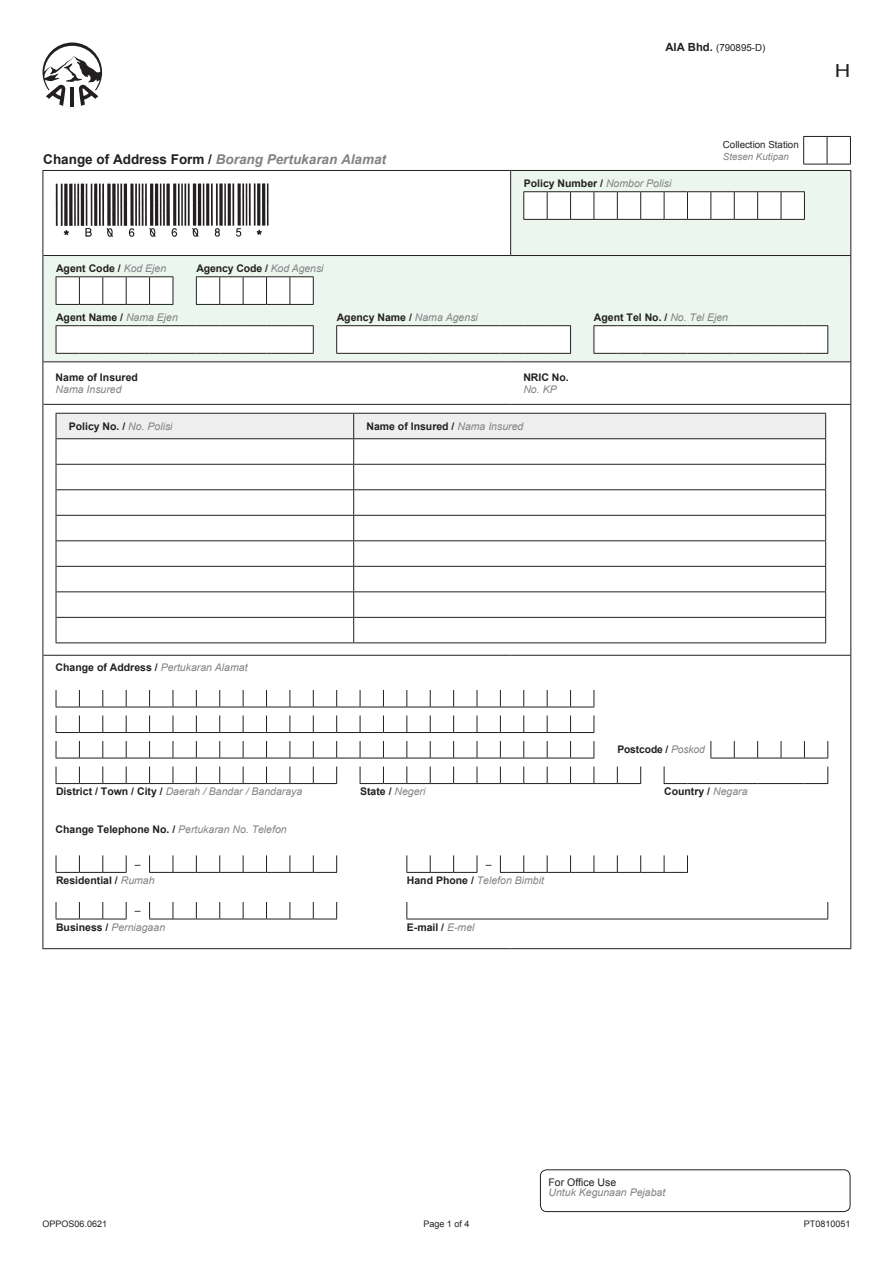
<style>
.page{position:relative;width:893px;height:1263px;background:#fff}
.page>*{position:absolute;margin:0;border:0;box-sizing:border-box;transform-origin:0 0}
.t1{font:18px "Arial";color:#231f20;scale:1.2 1}
.t2{font:italic 700 13.5px "Arial";color:#808285}
.t3{font:700 10.5px "Arial";color:#231f20}
.t4{font:italic 10.5px/16.6px "Arial";color:#808285}
.t5{font:10.5px "Arial";color:#231f20}
.t6{font:9.75px "Arial";color:#231f20}
.t7{font:italic 9.75px "Arial";color:#808285}
.t8{font:9px "Arial";color:#231f20}
.s1{font-style:normal;color:#231f20}
.s2{font-weight:700;font-size:11.25px}
.s3{font-weight:400;font-style:italic;color:#808285}
.s4{font-weight:700;font-style:normal;color:#231f20}
</style>
<div class="page">
<svg style="left:43px;top:43px;width:59px;height:63px"></svg>
<svg style="left:44px;top:171px;width:806px;height:190px;fill:#ebf6ee"></svg>
<hr style="left:510px;top:171px;width:1px;height:84px;background:#231f20">
<hr style="left:850px;top:256px;width:1px;height:105px;background:#231f20">
<hr style="left:43px;top:255px;width:1px;height:107px;background:#231f20">
<hr style="left:43px;top:361px;width:468px;height:1px;background:#231f20">
<hr style="left:511px;top:361px;width:340px;height:1px;background:#231f20">
<hr style="left:850px;top:362px;width:1px;height:42px;background:#231f20">
<hr style="left:43px;top:362px;width:1px;height:42px;background:#231f20">
<hr style="left:43px;top:404px;width:1px;height:251px;background:#231f20">
<hr style="left:43px;top:655px;width:1px;height:293px;background:#231f20">
<hr style="left:850px;top:405px;width:1px;height:250px;background:#231f20">
<hr style="left:850px;top:656px;width:1px;height:292px;background:#231f20">
<hr style="left:43px;top:404px;width:468px;height:1px;background:#231f20">
<hr style="left:511px;top:404px;width:340px;height:1px;background:#231f20">
<hr style="left:43px;top:655px;width:468px;height:1px;background:#231f20">
<hr style="left:511px;top:655px;width:340px;height:1px;background:#231f20">
<hr style="left:43px;top:948px;width:468px;height:1px;background:#231f20">
<hr style="left:511px;top:948px;width:340px;height:1px;background:#231f20">
<hr style="left:43px;top:170px;width:468px;height:1px;background:#231f20">
<hr style="left:511px;top:170px;width:340px;height:1px;background:#231f20">
<hr style="left:850px;top:171px;width:1px;height:84px;background:#231f20">
<hr style="left:43px;top:255px;width:468px;height:1px;background:#231f20">
<hr style="left:511px;top:255px;width:340px;height:1px;background:#231f20">
<hr style="left:43px;top:171px;width:1px;height:84px;background:#231f20">
<img style="left:56px;top:183px;width:214px;height:58px">
<svg style="left:523px;top:191px;width:282px;height:29px"></svg>
<div style="left:56px;top:277px;width:772px;height:76px;background:#ebf6ee"></div>
<svg style="left:56px;top:276px;width:118px;height:29px"></svg>
<svg style="left:196px;top:276px;width:118px;height:29px"></svg>
<svg style="left:56px;top:325px;width:258px;height:29px"></svg>
<hr style="left:336px;top:325px;width:71px;height:1px;background:#231f20">
<svg style="left:336px;top:326px;width:1px;height:27px"></svg>
<hr style="left:336px;top:353px;width:71px;height:1px;background:#231f20">
<svg style="left:407px;top:325px;width:164px;height:29px"></svg>
<svg style="left:594px;top:325px;width:234px;height:29px"></svg>
<hr style="left:354px;top:642px;width:472px;height:1px;background:#231f20">
<hr style="left:56px;top:642px;width:298px;height:1px;background:#231f20">
<svg style="left:56px;top:413px;width:770px;height:229px"></svg>
<svg style="left:56px;top:690px;width:539px;height:18px"></svg>
<svg style="left:56px;top:715px;width:539px;height:18px"></svg>
<svg style="left:56px;top:741px;width:539px;height:18px"></svg>
<svg style="left:710px;top:741px;width:118px;height:18px"></svg>
<svg style="left:56px;top:766px;width:281px;height:18px"></svg>
<svg style="left:360px;top:766px;width:281px;height:18px"></svg>
<svg style="left:664px;top:766px;width:164px;height:18px"></svg>
<svg style="left:56px;top:855px;width:632px;height:18px"></svg>
<svg style="left:56px;top:902px;width:772px;height:18px"></svg>
<hr style="left:406px;top:919px;width:422px;height:1px;background:#231f20">
<div style="left:540px;top:1169px;width:310px;height:43px;border:1px solid #231f20;border-radius:6px"></div>
<svg style="left:803px;top:136px;width:48px;height:29px"></svg>
<p class="t2" style="left:43px;top:150px;width:344px"><span class="s1">Change of Address Form /</span> Borang Pertukaran Alamat</p>
<p class="t6" style="left:665px;top:41px;width:101px"><span class="s2">AIA Bhd.</span> (790895-D)</p>
<p class="t3" style="left:524px;top:176px;width:149px">Policy Number / <span class="s3">Nombor Polisi</span></p>
<p class="t6" style="left:723px;top:138px;width:77px">Collection Station</p>
<p class="t7" style="left:723px;top:150px;width:68px">Stesen Kutipan</p>
<p class="t3" style="left:56px;top:261px;width:112px">Agent Code / <span class="s3">Kod Ejen</span></p>
<p class="t3" style="left:196px;top:261px;width:129px">Agency Code / <span class="s3">Kod Agensi</span></p>
<p class="t3" style="left:56px;top:310px;width:123px">Agent Name / <span class="s3">Nama Ejen</span></p>
<p class="t3" style="left:337px;top:310px;width:143px">Agency Name / <span class="s3">Nama Agensi</span></p>
<p class="t3" style="left:594px;top:310px;width:136px">Agent Tel No. / <span class="s3">No. Tel Ejen</span></p>
<p class="t3" style="left:56px;top:370px;width:84px">Name of Insured</p>
<p class="t4" style="left:56px;top:381px;width:67px">Nama Insured</p>
<p class="t3" style="left:523px;top:370px;width:47px">NRIC No.</p>
<p class="t4" style="left:523px;top:381px;width:35px">No. KP</p>
<p class="t3" style="left:69px;top:419px;width:105px">Policy No. / <span class="s3">No. Polisi</span></p>
<p class="t3" style="left:366px;top:419px;width:158px">Name of Insured / <span class="s3">Nama Insured</span></p>
<h1 class="t1" style="left:835px;top:59px;width:14px">H</h1>
<p class="t3" style="left:56px;top:661px;width:193px">Change of Address / <span class="s3">Pertukaran Alamat</span></p>
<p class="t3" style="left:617px;top:743px;width:89px">Postcode / <span class="s3">Poskod</span></p>
<p class="t4" style="left:56px;top:784px;width:248px"><span class="s4">District / Town / City /</span> Daerah / Bandar / Bandaraya</p>
<p class="t3" style="left:360px;top:785px;width:67px">State / <span class="s3">Negeri</span></p>
<p class="t3" style="left:664px;top:785px;width:85px">Country / <span class="s3">Negara</span></p>
<p class="t4" style="left:56px;top:821px;width:233px"><span class="s4">Change Telephone No. /</span> Pertukaran No. Telefon</p>
<p class="t5" style="left:135px;top:857px;width:7px">–</p>
<p class="t5" style="left:486px;top:857px;width:7px">–</p>
<p class="t3" style="left:56px;top:874px;width:100px">Residential / <span class="s3">Rumah</span></p>
<p class="t4" style="left:407px;top:872px;width:139px"><span class="s4">Hand Phone /</span> Telefon Bimbit</p>
<p class="t4" style="left:56px;top:902px;width:111px;text-indent:79px"><span class="s1">–<br></span><span class="s4">Business /</span> Perniagaan</p>
<p class="t3" style="left:407px;top:920px;width:69px">E-mail / <span class="s3">E-mel</span></p>
<p class="t5" style="left:549px;top:1175px;width:69px">For Office Use</p>
<p class="t4" style="left:549px;top:1184px;width:118px">Untuk Kegunaan Pejabat</p>
<p class="t8" style="left:43px;top:1218px;width:66px">OPPOS06.0621</p>
<p class="t8" style="left:423px;top:1218px;width:48px">Page 1 of 4</p>
<p class="t8" style="left:804px;top:1218px;width:48px">PT0810051</p>
</div>
